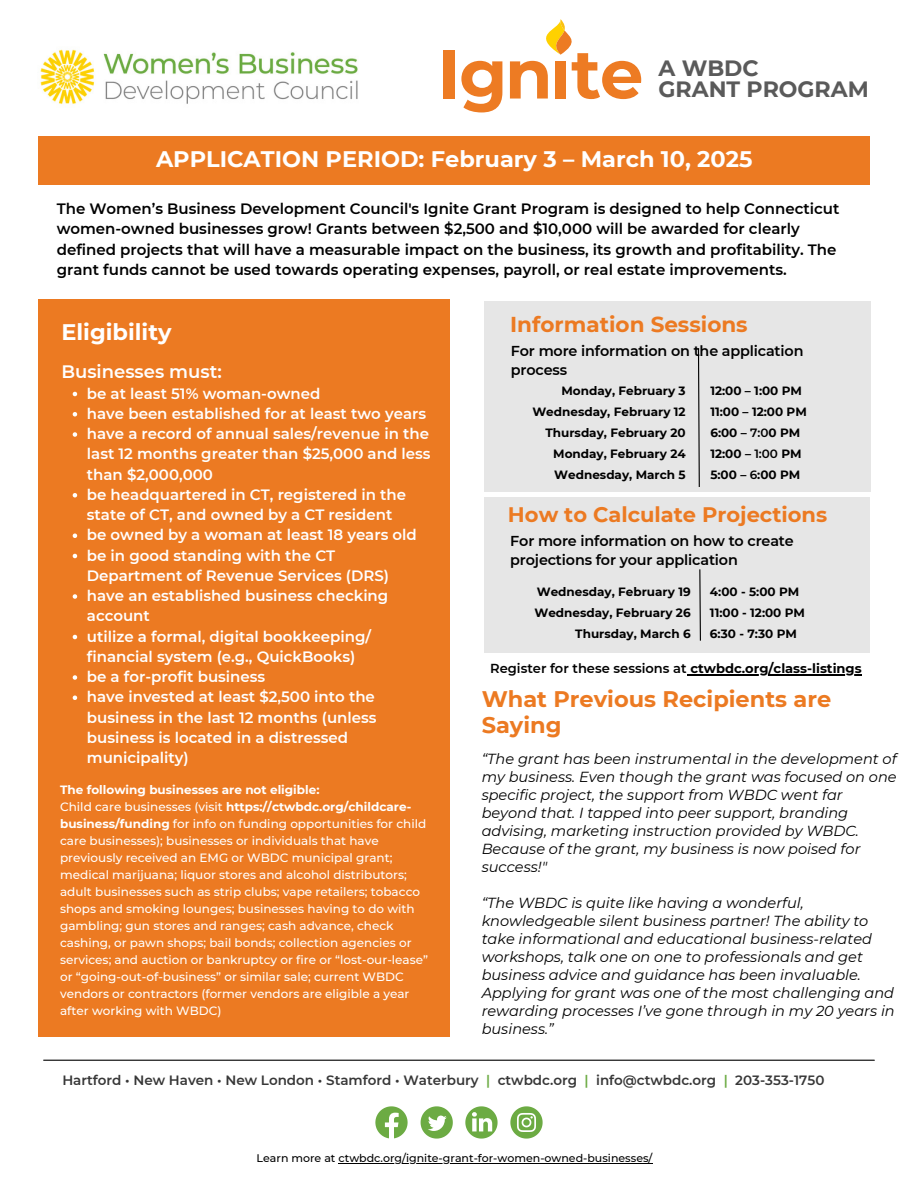
<style>
.page{position:relative;width:918px;height:1188px;background:#fff}
.page>*{position:absolute;margin:0;border:0;box-sizing:border-box;transform-origin:0 0}
.t1{font:700 22.5px "Montserrat";color:#fff}
.t2{font:700 22.5px/25.8px "Montserrat";color:#ec7a22}
.t3{font:700 22.05px/21px "Montserrat";color:#5a5a5a}
.t4{font:700 21.6px "Montserrat";color:#ec7a22}
.t5{font:700 21px "Montserrat";color:#ec7a22}
.t6{font:600 18px "Montserrat";color:#fff}
.t7{font:600 15px/20.2px "Montserrat";color:#fff}
.t8{font:600 15px/20.2px "Montserrat";color:#000}
.t9{font:italic 14.55px/18px "Montserrat";color:#000}
.t10{font:600 14.4px/19.2px "Montserrat";letter-spacing:-.01em;color:#000}
.t11{font:600 13.5px "Montserrat";color:#373737}
.t12{font:600 13.05px "Montserrat";color:#000}
.t13{font:500 12px/17px "Montserrat";color:#fff}
.t14{font:700 12px "Montserrat";color:#000}
.t15{font:700 12px "Montserrat";color:#fff}
.t16{font:500 10.95px "Montserrat";color:#000}
.s1{font-weight:700}
.s2{font-weight:600}
.s3{color:#6cab43}
</style>
<div class="page">
<div style="left:38px;top:137px;width:832px;height:48px;background:#ec7a22"></div>
<div style="left:38px;top:300px;width:412px;height:737px;background:#ec7a22"></div>
<svg style="left:375px;top:1106px;width:33px;height:32px"></svg>
<svg style="left:421px;top:1106px;width:32px;height:33px"></svg>
<svg style="left:465px;top:1106px;width:33px;height:33px"></svg>
<svg style="left:510px;top:1106px;width:33px;height:33px"></svg>
<hr style="left:44px;top:1060px;width:830px;height:1px;background:#000">
<img style="left:40px;top:49px;width:318px;height:55px">
<div style="left:484px;top:301px;width:386px;height:190px;background:#e6e6e6"></div>
<svg style="left:73px;top:392px;width:4px;height:4px"></svg>
<svg style="left:73px;top:412px;width:4px;height:5px"></svg>
<svg style="left:73px;top:432px;width:4px;height:5px"></svg>
<svg style="left:73px;top:493px;width:4px;height:5px"></svg>
<svg style="left:73px;top:534px;width:4px;height:4px"></svg>
<svg style="left:73px;top:554px;width:4px;height:4px"></svg>
<svg style="left:73px;top:594px;width:4px;height:5px"></svg>
<svg style="left:73px;top:635px;width:4px;height:4px"></svg>
<svg style="left:73px;top:675px;width:4px;height:5px"></svg>
<svg style="left:73px;top:696px;width:4px;height:4px"></svg>
<hr style="left:338px;top:1163px;width:314px;height:1px;background:#000">
<div style="left:444px;top:50px;width:11px;height:49px;background:#ed7b23"></div>
<svg style="left:461px;top:61px;width:41px;height:51px"></svg>
<svg style="left:510px;top:19px;width:131px;height:80px"></svg>
<div style="left:484px;top:497px;width:386px;height:155px;background:#e6e6e6"></div>
<svg style="left:699px;top:569px;width:2px;height:72px"></svg>
<hr style="left:687px;top:674px;width:175px;height:1px;background:#000">
<svg style="left:697px;top:348px;width:3px;height:139px"></svg>
<p class="t3" style="left:659px;top:57px;width:212px">A WBDC<br>GRANT PROGRAM</p>
<h1 class="t1" style="left:156px;top:145px;width:598px">APPLICATION PERIOD: February 3 – March 10, 2025</h1>
<h4 class="t8" style="left:57px;top:199px;width:784px">The Women’s Business Development Council's Ignite Grant Program is designed to help Connecticut women-owned businesses grow! Grants between $2,500 and $10,000 will be awarded for clearly defined projects that will have a measurable impact on the business, its growth and profitability. The grant funds cannot be used towards operating expenses, payroll, or real estate improvements.</h4>
<p class="t1" style="left:61px;top:318px;width:112px">Eligibility</p>
<p class="t6" style="left:61px;top:360px;width:162px">Businesses must:</p>
<p class="t7" style="left:87px;top:383px;width:235px">be at least 51% woman-owned</p>
<p class="t7" style="left:87px;top:403px;width:341px">have been established for at least two years</p>
<p class="t7" style="left:87px;top:424px;width:345px;text-align:justify">have a record of annual sales/revenue in the last 12 months greater than $25,000 and less than $2,000,000</p>
<p class="t7" style="left:87px;top:484px;width:321px">be headquartered in CT, registered in the state of CT, and owned by a CT resident</p>
<p class="t7" style="left:87px;top:525px;width:331px">be owned by a woman at least 18 years old</p>
<p class="t7" style="left:87px;top:545px;width:304px">be in good standing with the CT<br>Department of Revenue Services (DRS)</p>
<p class="t7" style="left:87px;top:586px;width:303px">have an established business checking account</p>
<p class="t7" style="left:87px;top:626px;width:286px">utilize a formal, digital bookkeeping/ financial system (e.g., QuickBooks)</p>
<p class="t7" style="left:87px;top:667px;width:180px">be a for-profit business</p>
<p class="t7" style="left:87px;top:687px;width:291px">have invested at least $2,500 into the business in the last 12 months (unless business is located in a distressed municipality)</p>
<h2 class="t15" style="left:60px;top:782px;width:261px">The following businesses are not eligible:</h2>
<h4 class="t13" style="left:60px;top:798px;width:370px">Child care businesses (visit <span class="s1">https://ctwbdc.org/childcare&shy;business/funding</span> for info on funding opportunities for child care businesses); businesses or individuals that have previously received an EMG or WBDC municipal grant; medical marijuana; liquor stores and alcohol distributors; adult businesses such as strip clubs; vape retailers; tobacco shops and smoking lounges; businesses having to do with gambling; gun stores and ranges; cash advance, check cashing, or pawn shops; bail bonds; collection agencies or services; and auction or bankruptcy or fire or “lost-our-lease” or “going-out-of-business” or similar sale; current WBDC vendors or contractors (former vendors are eligible a year after working with WBDC)</h4>
<p class="t4" style="left:510px;top:311px;width:239px">Information Sessions</p>
<p class="t10" style="left:511px;top:341px;width:294px">For more information on the application process</p>
<p class="t14" style="left:562px;top:384px;width:126px">Monday, February 3</p>
<p class="t14" style="left:532px;top:405px;width:155px">Wednesday, February 12</p>
<p class="t14" style="left:546px;top:426px;width:142px">Thursday, February 20</p>
<p class="t14" style="left:553px;top:447px;width:134px">Monday, February 24</p>
<p class="t14" style="left:554px;top:468px;width:133px">Wednesday, March 5</p>
<p class="t14" style="left:710px;top:384px;width:93px">12:00 – 1:00 PM</p>
<p class="t14" style="left:710px;top:405px;width:98px">11:00 – 12:00 PM</p>
<h2 class="t14" style="left:710px;top:426px;width:91px">6:00 – <span class="s2">7:0</span>0 PM</h2>
<h4 class="t14" style="left:710px;top:447px;width:93px">12:00 – <span class="s2">1:00</span> PM</h4>
<p class="t14" style="left:710px;top:468px;width:92px">5:00 – <span class="s2">6</span>:00 PM</p>
<p class="t5" style="left:508px;top:501px;width:321px">How to Calculate Projections</p>
<h5 class="t10" style="left:510px;top:531px;width:285px">For more information on how to create projections for your application</h5>
<p class="t14" style="left:537px;top:584px;width:155px">Wednesday, February 19</p>
<p class="t14" style="left:534px;top:605px;width:158px">Wednesday, February 26</p>
<p class="t14" style="left:575px;top:626px;width:117px">Thursday, March 6</p>
<p class="t14" style="left:710px;top:584px;width:91px">4:00 - 5:00 PM</p>
<h6 class="t14" style="left:710px;top:605px;width:97px">11:00 - 12:00 PM</h6>
<h2 class="t14" style="left:710px;top:626px;width:88px">6:30 - 7:30 PM</h2>
<h5 class="t12" style="left:490px;top:661px;width:373px">Register for these sessions at <span class="s1">ctwbdc.org/class-listings</span></h5>
<h2 class="t2" style="left:482px;top:686px;width:351px">What Previous Recipients are<br>Saying</h2>
<h2 class="t9" style="left:482px;top:750px;width:416px">“The grant has been instrumental in the development of my business. Even though the grant was focused on one specific project, the support from WBDC went far beyond that. I tapped into peer support, branding advising, marketing instruction provided by WBDC.<br>Because of the grant, my business is now poised for success!"</h2>
<h3 class="t9" style="left:482px;top:894px;width:415px">“The WBDC is quite like having a wonderful, knowledgeable silent business partner! The ability to take informational and educational business-related workshops, talk one on one to professionals and get business advice and guidance has been invaluable.<br>Applying for grant was one of the most challenging and rewarding processes I’ve gone through in my 20 years in business.”</h3>
<p class="t11" style="left:62px;top:1072px;width:667px">Hartford • New Haven • New London • Stamford • Waterbury <span class="s3">|</span> ctwbdc.org <span class="s3">|</span> info@ctwbdc.org <span class="s3">|</span></p>
<p class="t11" style="left:735px;top:1072px;width:91px">203-353-1750</p>
<p class="t16" style="left:257px;top:1152px;width:397px">Learn more at ctwbdc.org/ignite-grant-for-women-owned-businesses/</p>
</div>
